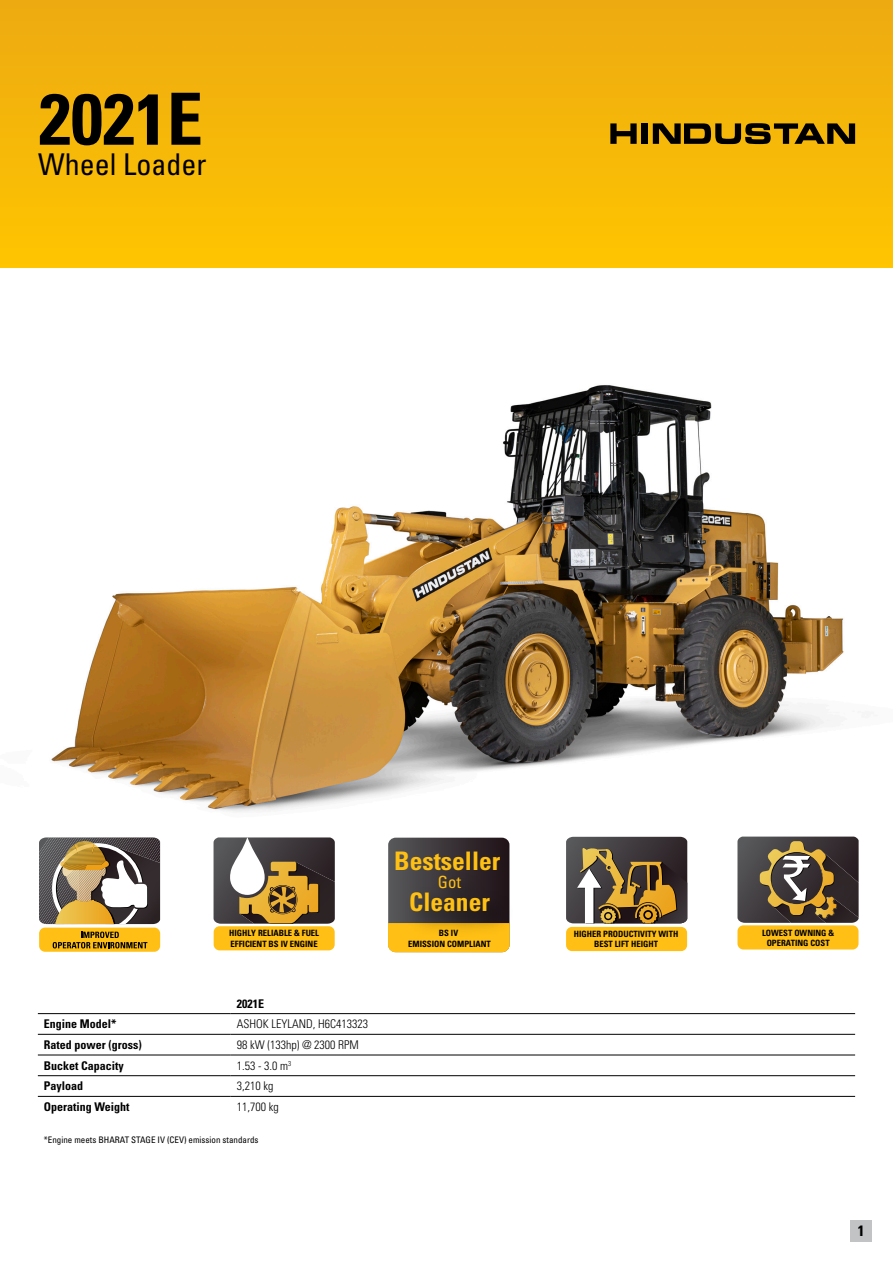
<style>
.page{position:relative;width:893px;height:1263px;background:#fff}
.page>*{position:absolute;margin:0;border:0;box-sizing:border-box;transform-origin:0 0}
.t1{font:700 condensed 72px "Univers LT Std";color:#000}
.t2{font:condensed 30px "Univers LT Std";color:#000}
.t3{font:700 condensed 25.5px "Univers LT Std";color:#ffc014}
.t4{font:condensed 16.8px "Univers LT Std";color:#ffc014}
.t5{font:700 condensed 15px "Univers LT Std";color:#000}
.t6{font:700 condensed 12px "Univers LT Std";color:#000}
.t7{font:300 condensed 12px "Univers LT Std";color:#000}
.t8{font:condensed 9px "Univers LT Std";color:#000}
.t9{font:700 condensed 8.7px/10.4px "Univers LT Std";color:#000101;text-align:center}
.t10{font:700 condensed 8.7px/10.4px "Univers LT Std";color:#000}
</style>
<div class="page">
<img style="left:51px;top:385px;width:793px;height:534px">
<hr style="left:38px;top:1013px;width:193px;height:1px;background:#000">
<hr style="left:231px;top:1013px;width:624px;height:1px;background:#000">
<hr style="left:38px;top:1034px;width:193px;height:1px;background:#000">
<hr style="left:231px;top:1034px;width:624px;height:1px;background:#000">
<hr style="left:38px;top:1055px;width:193px;height:1px;background:#000">
<hr style="left:231px;top:1055px;width:624px;height:1px;background:#000">
<hr style="left:38px;top:1075px;width:193px;height:1px;background:#000">
<hr style="left:231px;top:1075px;width:624px;height:1px;background:#000">
<hr style="left:38px;top:1096px;width:193px;height:1px;background:#000">
<hr style="left:231px;top:1096px;width:624px;height:1px;background:#000">
<div style="left:850px;top:1220px;width:22px;height:22px;background:#c1c3c4"></div>
<div style="left:0;top:0;width:893px;height:267px;background:#f6b709"></div>
<svg style="left:610px;top:123px;width:27px;height:21px"></svg>
<div style="left:642px;top:123px;width:6px;height:21px;background:#000"></div>
<svg style="left:653px;top:123px;width:202px;height:21px"></svg>
<svg style="left:214px;top:837px;width:121px;height:87px;background:#7e6c50"></svg>
<div style="left:214px;top:926px;width:121px;height:24px;background:#ffbf14;border-radius:6px"></div>
<svg style="left:737px;top:836px;width:122px;height:87px;background:#605445"></svg>
<div style="left:737px;top:925px;width:121px;height:24px;background:#ffbf14;border-radius:6px"></div>
<svg style="left:39px;top:837px;width:121px;height:87px"></svg>
<div style="left:39px;top:927px;width:121px;height:25px;background:#ffbf14;border-radius:6px"></div>
<svg style="left:53px;top:931px;width:94px;height:17px"></svg>
<svg style="left:566px;top:837px;width:121px;height:86px;background:#6d5b40"></svg>
<div style="left:566px;top:927px;width:121px;height:24px;background:#ffbf14;border-radius:6px"></div>
<svg style="left:388px;top:838px;width:118px;height:114px"></svg>
<img style="left:396px;top:831px;width:127px;height:120px">
<h1 class="t1" style="left:39px;top:75px;width:165px">2021E</h1>
<h2 class="t2" style="left:38px;top:145px;width:170px">Wheel Loader</h2>
<h3 class="t3" style="left:394px;top:845px;width:108px">Bestseller</h3>
<h3 class="t4" style="left:438px;top:871px;width:25px">Got</h3>
<h3 class="t3" style="left:409px;top:886px;width:82px">Cleaner</h3>
<p class="t10" style="left:408px;top:928px;width:84px;text-align:center">BS IV<br>EMISSION COMPLIANT</p>
<p class="t10" style="left:229px;top:928px;width:91px">HIGHLY RELIABLE &amp; FUEL<br>EFFICIENT BS IV ENGINE</p>
<p class="t9" style="left:762px;top:927px;width:74px">LOWEST OWNING &amp;<br>OPERATING COST</p>
<p class="t9" style="left:574px;top:928px;width:106px">HIGHER PRODUCTIVITY WITH<br>BEST LIFT HEIGHT</p>
<p class="t6" style="left:237px;top:996px;width:29px">2021E</p>
<p class="t6" style="left:44px;top:1017px;width:74px">Engine Model*</p>
<p class="t7" style="left:237px;top:1017px;width:133px">ASHOK LEYLAND, H6C413323</p>
<p class="t6" style="left:44px;top:1037px;width:99px">Rated power (gross)</p>
<p class="t7" style="left:237px;top:1037px;width:124px">98 kW (133hp) @ 2300 RPM</p>
<p class="t6" style="left:44px;top:1058px;width:82px">Bucket Capacity</p>
<p class="t7" style="left:237px;top:1058px;width:56px">1.53 - 3.0 m<sup>3</sup></p>
<p class="t6" style="left:44px;top:1079px;width:41px">Payload</p>
<p class="t7" style="left:237px;top:1079px;width:38px">3,210 kg</p>
<p class="t6" style="left:44px;top:1099px;width:87px">Operating Weight</p>
<p class="t7" style="left:237px;top:1099px;width:43px">11,700 kg</p>
<p class="t8" style="left:44px;top:1134px;width:216px">*Engine meets BHARAT STAGE IV (CEV) emission standards</p>
<p class="t5" style="left:858px;top:1222px;width:8px">1</p>
</div>
